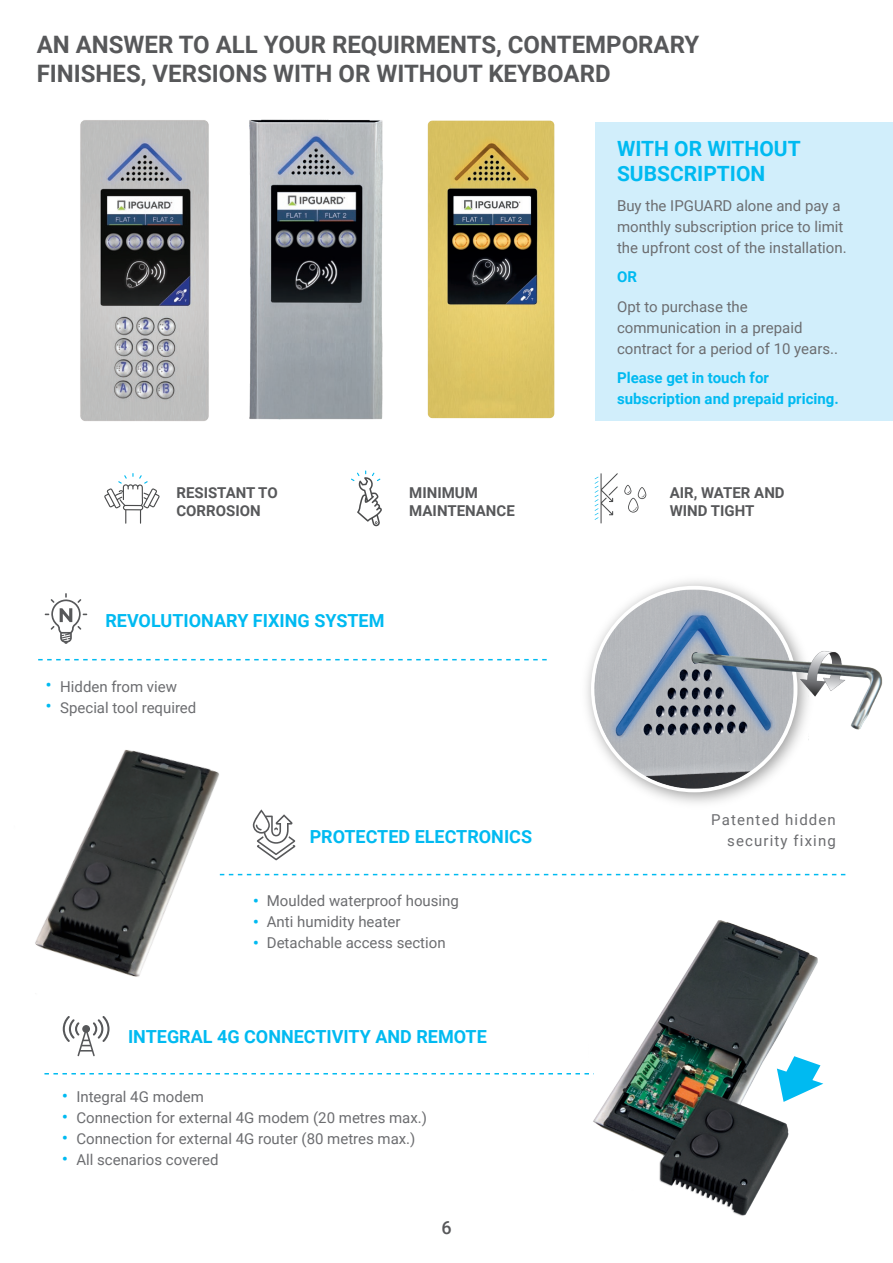
<style>
.page{position:relative;width:893px;height:1263px;background:#fff}
.page>*{position:absolute;margin:0;border:0;box-sizing:border-box;transform-origin:0 0}
.t1{font:700 24px/28.8px "Roboto";color:#57585a}
.t2{font:700 21px/25.2px "Roboto";color:#00baf1}
.t3{font:700 18px "Roboto";color:#00baf1}
.t4{font:500 18px "Roboto";color:#57585a}
.t5{font:15px/21px "Roboto";color:#6c6d70}
.t6{font:700 15px/18px "Roboto";color:#57585a}
.t7{font:700 15px/21px "Roboto";color:#00baf1}
.t8{font:15px/21px "Roboto";letter-spacing:.075em;color:#6c6d70;text-align:right}
.t9{font:900 15px/21px "Roboto";color:#00baf1;text-align:justify}
</style>
<div class="page">
<img style="left:249px;top:119px;width:134px;height:301px">
<img style="left:428px;top:121px;width:126px;height:297px">
<div style="left:595px;top:123px;width:298px;height:298px;background:#d1eefb"></div>
<svg style="left:38px;top:659px;width:509px;height:1px"></svg>
<svg style="left:44px;top:1073px;width:536px;height:1px"></svg>
<img style="left:35px;top:750px;width:235px;height:227px">
<img style="left:584px;top:920px;width:234px;height:296px">
<svg style="left:777px;top:1056px;width:46px;height:46px"></svg>
<img style="left:586px;top:580px;width:297px;height:223px">
<svg style="left:45px;top:593px;width:42px;height:51px"></svg>
<svg style="left:220px;top:874px;width:626px;height:1px"></svg>
<svg style="left:253px;top:809px;width:42px;height:51px"></svg>
<svg style="left:63px;top:1016px;width:47px;height:40px"></svg>
<svg style="left:104px;top:473px;width:56px;height:51px"></svg>
<svg style="left:351px;top:470px;width:31px;height:56px"></svg>
<svg style="left:594px;top:473px;width:52px;height:51px"></svg>
<img style="left:80px;top:120px;width:129px;height:301px">
<h1 class="t1" style="left:37px;top:29px;width:664px">AN ANSWER TO ALL YOUR REQUIRMENTS, CONTEMPORARY<br>FINISHES, VERSIONS WITH OR WITHOUT KEYBOARD</h1>
<h2 class="t2" style="left:617px;top:135px;width:185px">WITH OR WITHOUT<br>SUBSCRIPTION</h2>
<p class="t5" style="left:617px;top:194px;width:231px">Buy the IPGUARD alone and pay a monthly subscription price to limit the upfront cost of the installation.</p>
<p class="t7" style="left:617px;top:266px;width:21px">OR</p>
<p class="t5" style="left:617px;top:295px;width:223px">Opt to purchase the communication in a prepaid contract for a period of 10 years..</p>
<p class="t7" style="left:617px;top:367px;width:223px">Please get in touch for subscription and prepaid pricing.</p>
<p class="t6" style="left:176px;top:484px;width:103px">RESISTANT TO<br>CORROSION</p>
<p class="t6" style="left:409px;top:484px;width:107px">MINIMUM<br>MAINTENANCE</p>
<p class="t6" style="left:670px;top:484px;width:116px">AIR, WATER AND<br>WIND TIGHT</p>
<p class="t3" style="left:105px;top:608px;width:281px">REVOLUTIONARY FIXING SYSTEM</p>
<p class="t9" style="left:46px;top:673px;width:7px">• •</p>
<p class="t5" style="left:60px;top:676px;width:138px">Hidden from view<br>Special tool required</p>
<p class="t3" style="left:310px;top:824px;width:224px">PROTECTED ELECTRONICS</p>
<p class="t9" style="left:253px;top:889px;width:7px">• • •</p>
<p class="t5" style="left:267px;top:889px;width:194px">Moulded waterproof housing<br>Anti humidity heater<br>Detachable access section</p>
<p class="t3" style="left:128px;top:1024px;width:360px">INTEGRAL 4G CONNECTIVITY AND REMOTE</p>
<p class="t9" style="left:62px;top:1085px;width:7px">• • • •</p>
<p class="t5" style="left:76px;top:1086px;width:352px">Integral 4G modem<br>Connection for external 4G modem (20 metres max.)<br>Connection for external 4G router (80 metres max.)<br>All scenarios covered</p>
<p class="t4" style="left:441px;top:1215px;width:12px">6</p>
<p class="t8" style="left:711px;top:808px;width:126px">Patented hidden security fixing</p>
</div>
